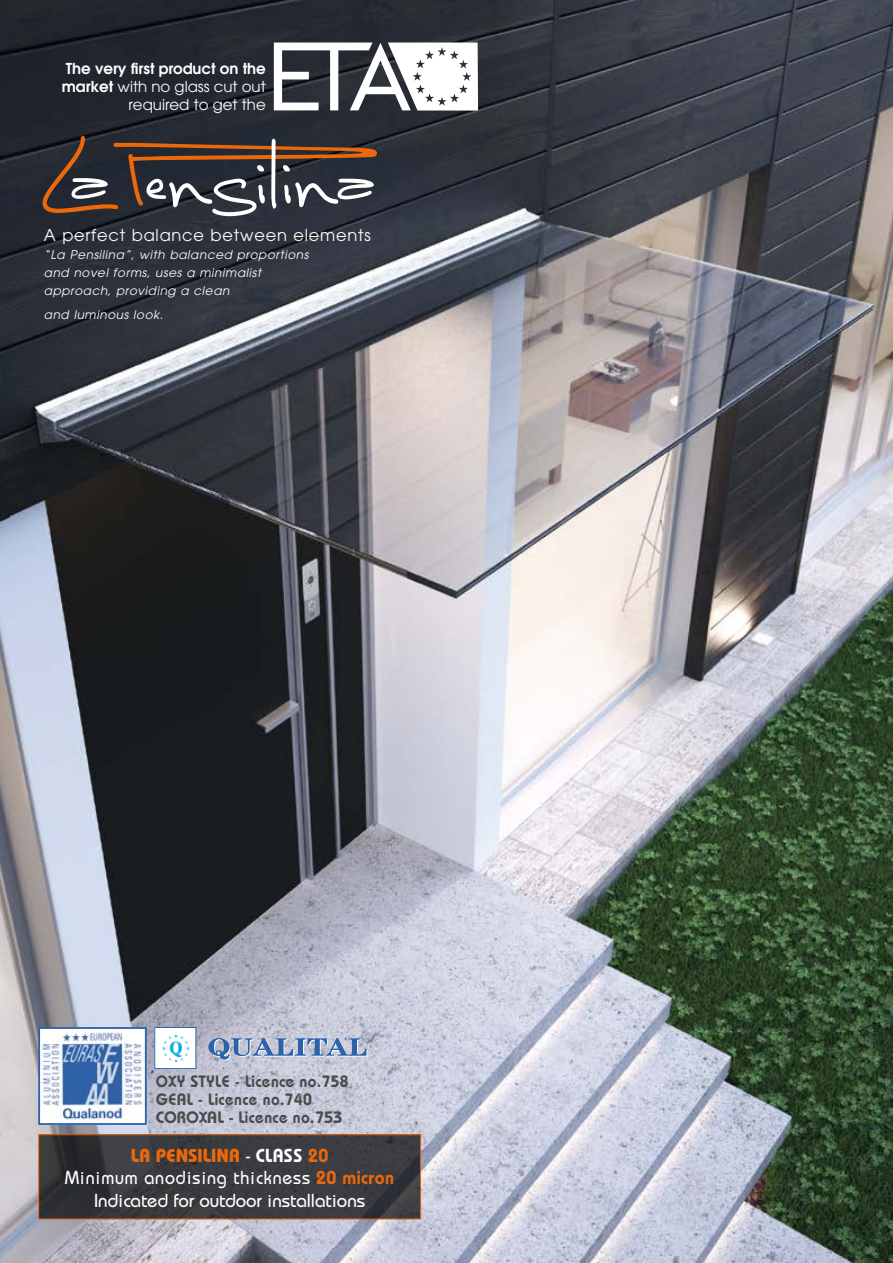
<style>
.page{position:relative;width:893px;height:1263px;background:#fff}
.page>*{position:absolute;margin:0;border:0;box-sizing:border-box;transform-origin:0 0}
.t1{font:500 18.75px/22.5px "Bauhaus";color:#fff;text-align:center}
.t2{font:600 16.5px/18px "Bauhaus";letter-spacing:.025em;color:#4b4b4d;scale:.95 1}
.t3{font:16.2px "Avant Garde";letter-spacing:.05em;color:#fff}
.t4{font:15px/18px "Avant Garde";color:#fff;text-align:right}
.t5{font:italic 12px/18px "Avant Garde";letter-spacing:.05em;color:#fff}
.s1{font-weight:600}
.s2{font-weight:700;color:#eb690b}
.s3{font-weight:600;color:#eb690b}
</style>
<div class="page">
<img style="left:0;top:0;width:893px;height:1263px">
<img style="left:41px;top:1030px;width:103px;height:92px">
<div style="left:38px;top:1027px;width:109px;height:98px;border:2px solid #2b62a8"></div>
<div style="left:155px;top:1027px;width:41px;height:41px;background:#fff"></div>
<div style="left:154px;top:1027px;width:42px;height:42px;border:1px solid #2b62a8"></div>
<img style="left:162px;top:1034px;width:27px;height:28px">
<svg style="left:208px;top:1038px;width:159px;height:22px"></svg>
<svg style="left:40px;top:1136px;width:379px;height:81px;fill:#3b3c41"></svg>
<div style="left:38px;top:1134px;width:383px;height:85px;border:1px solid #eb690b"></div>
<svg style="left:43px;top:136px;width:334px;height:80px"></svg>
<svg style="left:274px;top:43px;width:204px;height:68px"></svg>
<p class="t4" style="left:62px;top:59px;width:206px"><span class="s1">The very first product on the market</span> with no glass cut out required to get the</p>
<h3 class="t3" style="left:44px;top:225px;width:328px">A perfect balance between elements</h3>
<p class="t5" style="left:44px;top:245px;width:266px">“La Pensilina”, with balanced proportions and novel forms, uses a minimalist approach, providing a clean</p>
<p class="t5" style="left:44px;top:306px;width:121px">and luminous look.</p>
<h2 class="t2" style="left:156px;top:1072px;width:204px">OXY STYLE - Licence no.758<br>GEAL - Licence no.740<br>COROXAL - Licence no.753</h2>
<h1 class="t1" style="left:65px;top:1144px;width:330px"><span class="s2">LA PENSILINA</span> - <span class="s1">CLASS</span> <span class="s3">20<br></span>Minimum anodising thickness <span class="s3">20 micron<br></span>Indicated for outdoor installations</h1>
</div>
